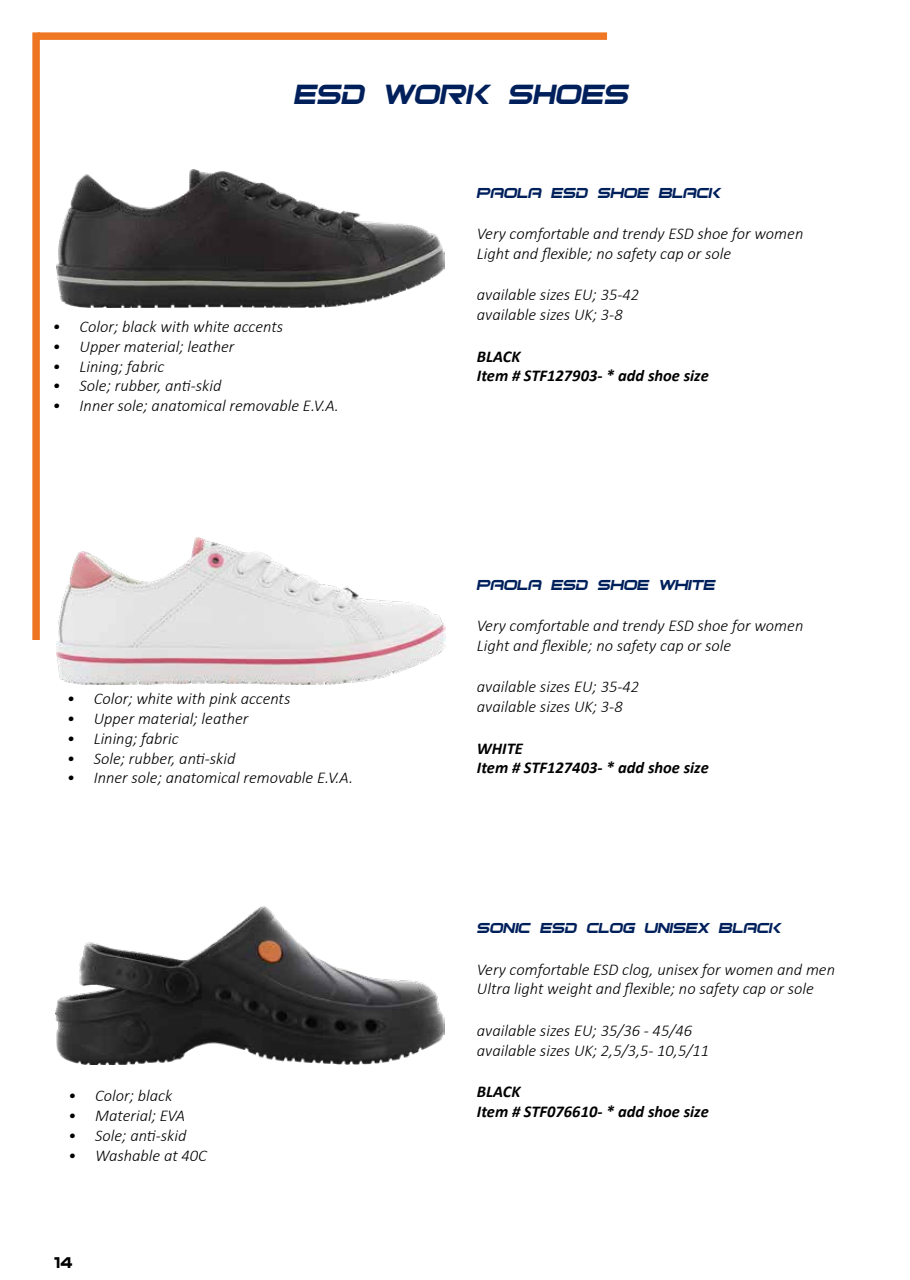
<style>
.page{position:relative;width:910px;height:1280px;background:#fff}
.page>*{position:absolute;margin:0;border:0;box-sizing:border-box;transform-origin:0 0}
.t1{font:italic 37.5px "BITSUMIS Regular";color:#00205c}
.t2{font:21px "BITSUMIS Regular";color:#000}
.t3{font:italic 19.5px "BITSUMIS Regular";color:#00205c}
.t4{font:italic 300 16.5px/19.8px "Calibri";color:#000}
.t5{font:italic 700 16.5px/19.8px "Calibri";color:#000}
</style>
<div class="page">
<div style="left:38px;top:32px;width:569px;height:8px;background:#ef7724"></div>
<div style="left:32px;top:32px;width:8px;height:608px;background:#ee7623"></div>
<img style="left:56px;top:537px;width:389px;height:147px">
<img style="left:57px;top:169px;width:387px;height:139px">
<img style="left:55px;top:906px;width:389px;height:158px">
<h1 class="t1" style="left:294px;top:73px;width:343px">esd work SHOES</h1>
<p class="t4" style="left:53px;top:316px;width:232px">• Color; black with white accents</p>
<p class="t4" style="left:53px;top:336px;width:183px">• Upper material; leather</p>
<p class="t4" style="left:53px;top:356px;width:113px">• Lining; fabric</p>
<p class="t4" style="left:53px;top:376px;width:170px">• Sole; rubber, anti-skid</p>
<p class="t4" style="left:53px;top:396px;width:288px">• Inner sole; anatomical removable E.V.A.</p>
<p class="t4" style="left:67px;top:689px;width:225px">• Color; white with pink accents</p>
<p class="t4" style="left:67px;top:708px;width:183px">• Upper material; leather</p>
<p class="t4" style="left:67px;top:728px;width:113px">• Lining; fabric</p>
<p class="t4" style="left:67px;top:748px;width:170px">• Sole; rubber, anti-skid</p>
<p class="t4" style="left:67px;top:768px;width:288px">• Inner sole; anatomical removable E.V.A.</p>
<p class="t4" style="left:68px;top:1085px;width:106px">• Color; black</p>
<p class="t4" style="left:68px;top:1105px;width:118px">• Material; EVA</p>
<p class="t4" style="left:68px;top:1125px;width:120px">• Sole; anti-skid</p>
<p class="t4" style="left:68px;top:1145px;width:140px">• Washable at 40C</p>
<p class="t2" style="left:55px;top:1250px;width:19px">14</p>
<p class="t3" style="left:477px;top:182px;width:249px">Paola ESD shoe black</p>
<p class="t4" style="left:477px;top:224px;width:328px">Very comfortable and trendy ESD shoe for women<br>Light and flexible; no safety cap or sole</p>
<p class="t4" style="left:477px;top:285px;width:164px">available sizes EU; 35-42 available sizes UK; 3-8</p>
<p class="t5" style="left:477px;top:346px;width:233px">BLACK<br>Item # STF127903- * add shoe size</p>
<p class="t3" style="left:477px;top:573px;width:243px">Paola ESD shoe white</p>
<p class="t4" style="left:477px;top:616px;width:328px">Very comfortable and trendy ESD shoe for women<br>Light and flexible; no safety cap or sole</p>
<p class="t4" style="left:477px;top:677px;width:164px">available sizes EU; 35-42 available sizes UK; 3-8</p>
<p class="t5" style="left:477px;top:737px;width:233px">WHITE<br>Item # STF127403- * add shoe size</p>
<p class="t3" style="left:477px;top:917px;width:309px">Sonic ESD clog unisex black</p>
<p class="t4" style="left:477px;top:959px;width:360px">Very comfortable ESD clog, unisex for women and men<br>Ultra light weight and flexible; no safety cap or sole</p>
<p class="t4" style="left:477px;top:1020px;width:234px">available sizes EU; 35/36 - 45/46 available sizes UK; 2,5/3,5- 10,5/11</p>
<p class="t5" style="left:477px;top:1081px;width:233px">BLACK<br>Item # STF076610- * add shoe size</p>
</div>
